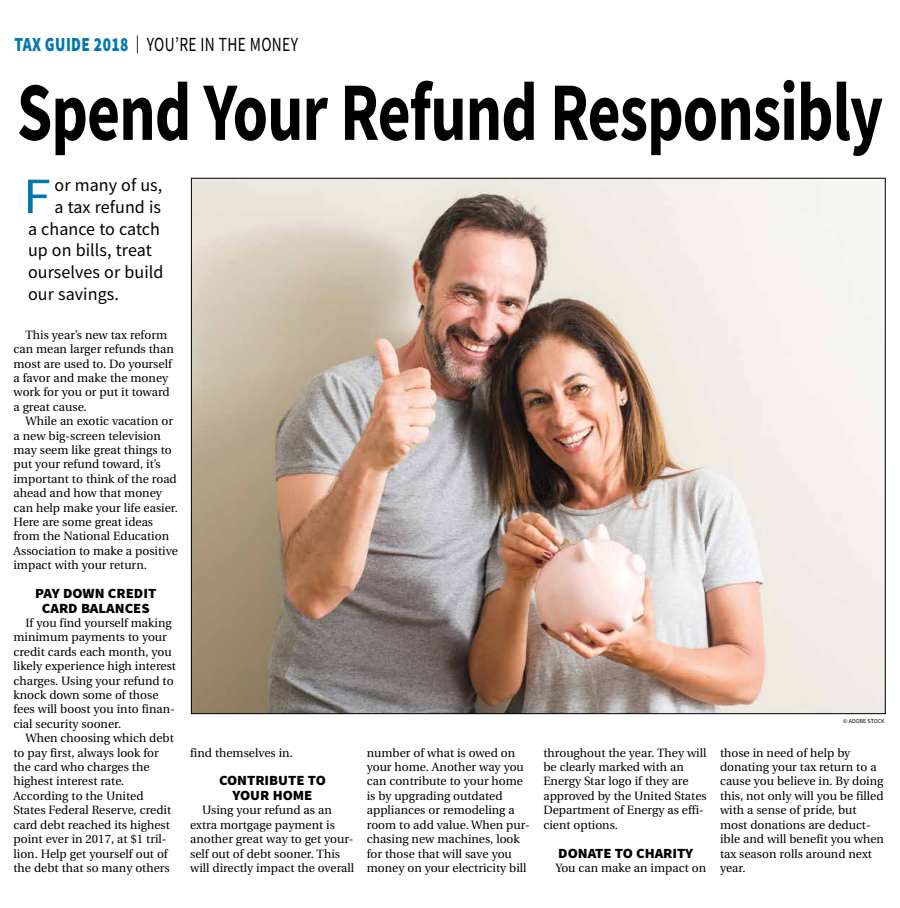
<style>
.page{position:relative;width:900px;height:908px;background:#fff}
.page>*{position:absolute;margin:0;border:0;box-sizing:border-box;transform-origin:0 0}
.t1{font:700 83px "Source Sans Pro";letter-spacing:-.015em;color:#000;scale:.77 1}
.t2{font:50.9px "Source Sans Pro";color:#0077b1;scale:1.1 1}
.t3{font:20px "Source Sans Pro";letter-spacing:.025em;color:#000;scale:.77 1}
.t4{font:18px "Source Sans Pro";letter-spacing:.005em;color:#000}
.t5{font:900 14px/14.4px "Source Sans Pro";color:#000;text-align:center;scale:1.05 1}
.t6{font:12px/14.4px "Utopia";color:#000}
.t7{font:6px "Source Sans Pro";color:#000}
.s1{font-weight:900;color:#0077b1}
.s2{font-size:18px}
</style>
<div class="page">
<img style="left:193px;top:180px;width:691px;height:531px">
<h3 class="t3" style="left:14px;top:32px;width:370px"><span class="s1">TAX GUIDE 2018</span> <span class="s2">|</span> YOU’RE IN THE MONEY</h3>
<h1 class="t1" style="left:17px;top:56px;width:1127px">Spend Your Refund Responsibly</h1>
<h2 class="t2" style="left:23px;top:164px;width:27px">F</h2>
<h3 class="t4" style="left:55px;top:174px;width:109px">or many of us,</h3>
<h3 class="t4" style="left:55px;top:195px;width:108px">a tax refund is</h3>
<h3 class="t4" style="left:28px;top:217px;width:134px">a chance to catch</h3>
<h3 class="t4" style="left:28px;top:239px;width:125px">up on bills, treat</h3>
<h3 class="t4" style="left:28px;top:260px;width:137px">ourselves or build</h3>
<h3 class="t4" style="left:28px;top:282px;width:92px">our savings.</h3>
<p class="t6" style="left:14px;top:327px;width:162px;text-indent:12px">This year’s new tax reform can mean larger refunds than most are used to. Do yourself a favor and make the money work for you or put it toward a great cause.</p>
<p class="t6" style="left:14px;top:414px;width:166px;text-indent:12px">While an exotic vacation or a new big-screen television may seem like great things to put your refund toward, it’s important to think of the road ahead and how that money can help make your life easier.<br>Here are some great ideas from the National Education<br>Association to make a positive impact with your return.</p>
<p class="t5" style="left:35px;top:586px;width:117px">PAY DOWN CREDIT<br>CARD BALANCES</p>
<p class="t6" style="left:14px;top:615px;width:164px;text-indent:12px">If you find yourself making minimum payments to your credit cards each month, you likely experience high interest charges. Using your refund to knock down some of those fees will boost you into finan&shy;cial security sooner.</p>
<p class="t6" style="left:14px;top:731px;width:162px;text-indent:12px">When choosing which debt to pay first, always look for the card who charges the highest interest rate.<br>According to the United<br>States Federal Reserve, credit card debt reached its highest point ever in 2017, at $1 tril&shy;lion. Help get yourself out of the debt that so many others</p>
<p class="t6" style="left:190px;top:745px;width:104px">find themselves in.</p>
<p class="t5" style="left:219px;top:773px;width:103px">CONTRIBUTE TO<br>YOUR HOME</p>
<p class="t6" style="left:190px;top:803px;width:166px;text-indent:12px">Using your refund as an extra mortgage payment is another great way to get your&shy;self out of debt sooner. This will directly impact the overall</p>
<p class="t6" style="left:367px;top:745px;width:165px">number of what is owed on your home. Another way you can contribute to your home is by upgrading outdated appliances or remodeling a room to add value. When pur&shy;chasing new machines, look for those that will save you money on your electricity bill</p>
<p class="t6" style="left:543px;top:745px;width:165px">throughout the year. They will be clearly marked with an<br>Energy Star logo if they are approved by the United States<br>Department of Energy as effi&shy;cient options.</p>
<p class="t5" style="left:558px;top:845px;width:130px">DONATE TO CHARITY</p>
<p class="t6" style="left:555px;top:860px;width:152px">You can make an impact on</p>
<p class="t7" style="left:843px;top:717px;width:43px">© ADOBE STOCK</p>
<p class="t6" style="left:720px;top:745px;width:165px">those in need of help by donating your tax return to a cause you believe in. By doing this, not only will you be filled with a sense of pride, but most donations are deduct&shy;ible and will benefit you when tax season rolls around next year.</p>
</div>
